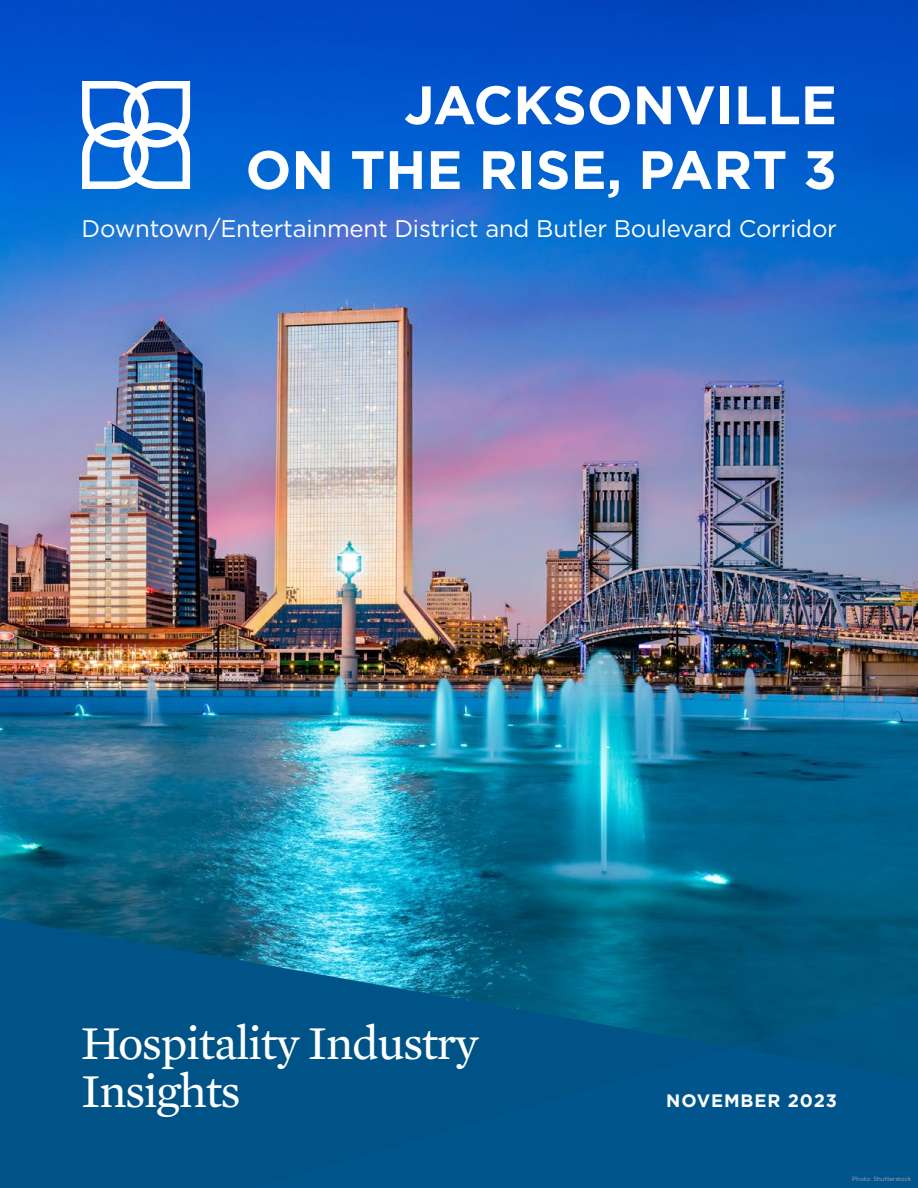
<style>
.page{position:relative;width:918px;height:1188px;background:#fff}
.page>*{position:absolute;margin:0;border:0;box-sizing:border-box;transform-origin:0 0}
.t1{font:700 54px/64.8px "Gotham";color:#fff;text-align:right}
.t2{font:48px/48px "Mercury Text G2";letter-spacing:-.025em;color:#fff}
.t3{font:24px "Gotham";letter-spacing:-.01em;color:#fff}
.t4{font:700 18px "Gotham";letter-spacing:.05em;color:#fff}
.t5{font:6px "Gotham";color:#a7a9ac}
</style>
<div class="page">
<img style="left:0;top:0;width:918px;height:918px">
<svg style="left:0;top:918px;width:918px;height:270px;fill:#005387"></svg>
<svg style="left:253px;top:994px;width:665px;height:194px;fill:#005587"></svg>
<svg style="left:82px;top:81px;width:108px;height:108px"></svg>
<h1 class="t1" style="left:246px;top:72px;width:593px">JACKSONVILLE<br>ON THE RISE, PART 3</h1>
<p class="t3" style="left:82px;top:213px;width:757px">Downtown/Entertainment District and Butler Boulevard Corridor</p>
<h2 class="t2" style="left:81px;top:1017px;width:399px">Hospitality Industry<br>Insights</h2>
<p class="t4" style="left:666px;top:1089px;width:172px">NOVEMBER 2023</p>
<p class="t5" style="left:852px;top:1175px;width:61px">Photo: Shutterstock</p>
</div>
